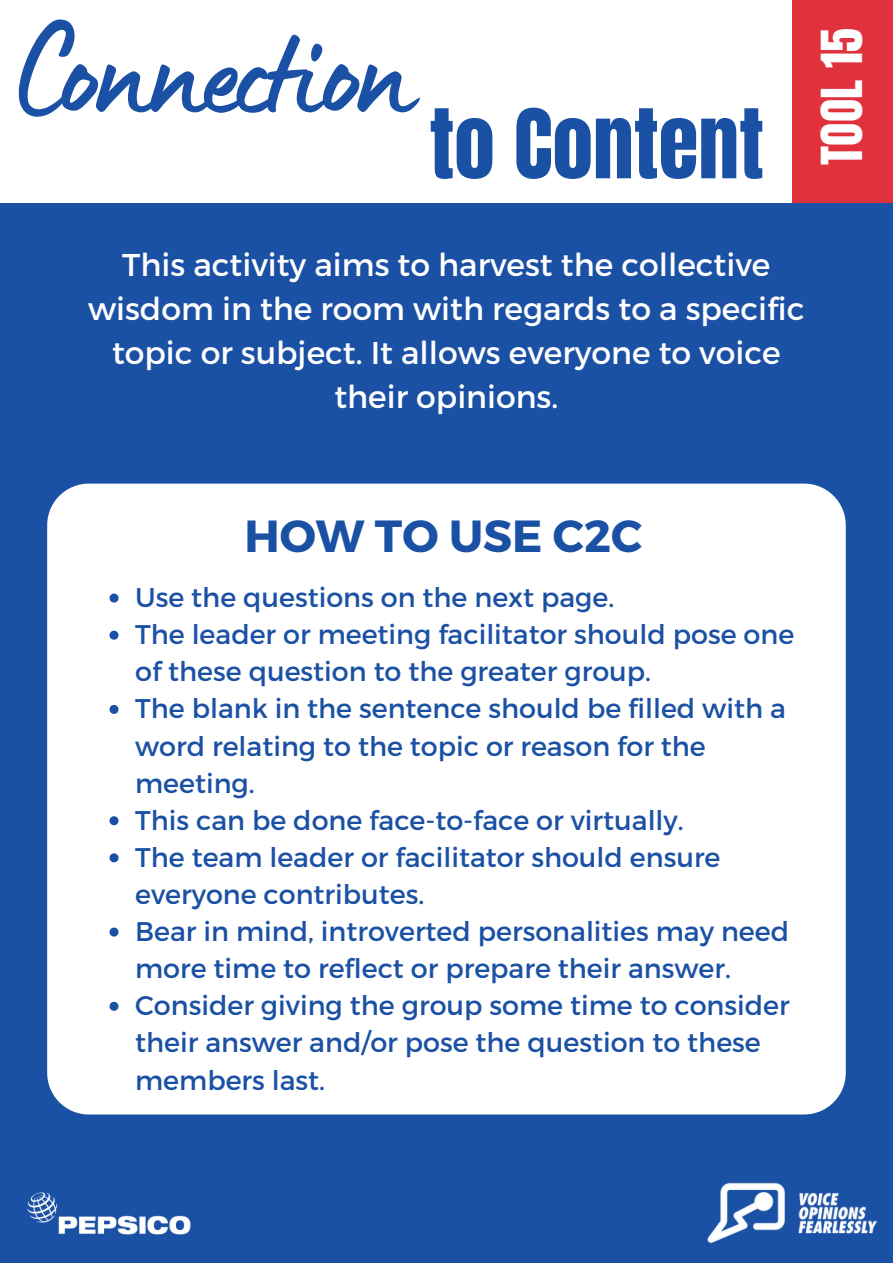
<style>
.page{position:relative;width:893px;height:1264px;background:#fff}
.page>*{position:absolute;margin:0;border:0;box-sizing:border-box;transform-origin:0 0}
.t1{font:136.35px "Lumios Marker";letter-spacing:-.025em;color:#1b51a4}
.t2{font:81.45px "Anton";color:#1b51a4}
.t3{font:48px "Anton";letter-spacing:.005em;color:#fff}
.t4{font:700 45px "Montserrat";color:#1b51a4}
.t5{font:31.5px/43.8px "Montserrat";color:#fff;text-align:center}
.t6{font:27px/37px "Montserrat";color:#1b51a4}
</style>
<div class="page">
<div style="left:0;top:0;width:892px;height:1262px;background:#1b51a4"></div>
<div style="left:0;top:0;width:892px;height:202px;background:#fff"></div>
<div style="left:792px;top:0;width:100px;height:202px;background:#e0323d"></div>
<img style="left:707px;top:1182px;width:170px;height:62px">
<img style="left:27px;top:1192px;width:164px;height:42px">
<div style="left:47px;top:483px;width:798px;height:631px;background:#fff"></div>
<svg style="left:109px;top:593px;width:9px;height:9px"></svg>
<svg style="left:109px;top:630px;width:9px;height:9px"></svg>
<svg style="left:109px;top:705px;width:9px;height:9px"></svg>
<svg style="left:109px;top:816px;width:9px;height:9px"></svg>
<svg style="left:109px;top:853px;width:9px;height:9px"></svg>
<svg style="left:109px;top:927px;width:9px;height:9px"></svg>
<svg style="left:109px;top:1001px;width:9px;height:9px"></svg>
<h1 class="t1" style="left:16px;top:28px;width:399px">Connection</h1>
<h2 class="t2" style="left:429px;top:86px;width:336px">TO CONTENT</h2>
<h3 class="t3" style="left:807px;top:165px;width:138px;rotate:-90deg">TOOL 15</h3>
<p class="t5" style="left:88px;top:241px;width:717px">This activity aims to harvest the collective wisdom in the room with regards to a specific topic or subject. It allows everyone to voice their opinions.</p>
<h3 class="t4" style="left:244px;top:506px;width:399px">HOW TO USE C2C</h3>
<p class="t6" style="left:135px;top:577px;width:660px">Use the questions on the next page.<br>The leader or meeting facilitator should pose one of these question to the greater group.<br>The blank in the sentence should be filled with a word relating to the topic or reason for the meeting.<br>This can be done face-to-face or virtually.<br>The team leader or facilitator should ensure everyone contributes.<br>Bear in mind, introverted personalities may need more time to reflect or prepare their answer.<br>Consider giving the group some time to consider their answer and/or pose the question to these members last.</p>
</div>
